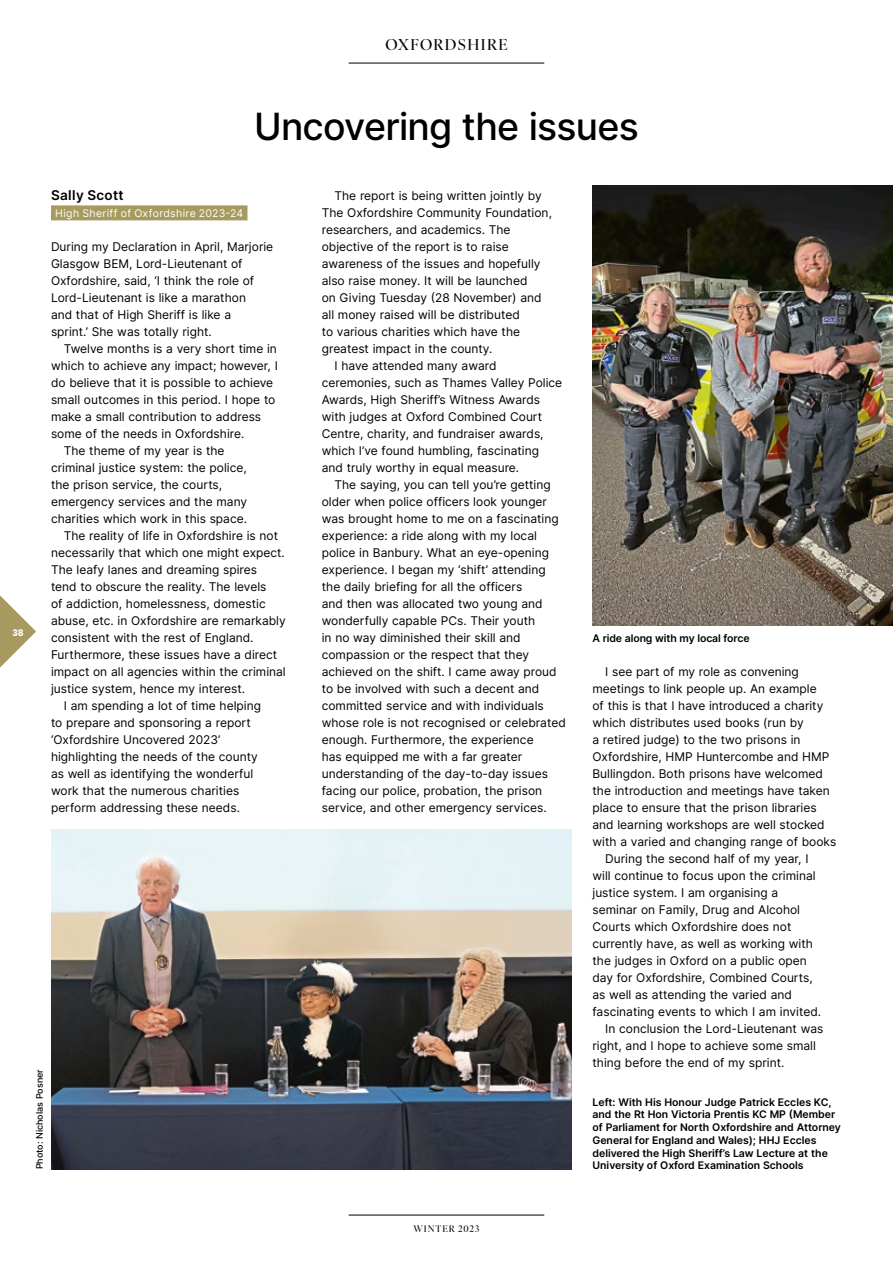
<style>
.page{position:relative;width:893px;height:1263px;background:#fff}
.page>*{position:absolute;margin:0;border:0;box-sizing:border-box;transform-origin:0 0}
.t1{font:500 37.5px "Inter";letter-spacing:-.02em;color:#000}
.t2{font:500 15px "Ivy Ora Display";letter-spacing:.1em;color:#000}
.t3{font:600 13.5px "Inter";letter-spacing:.025em;color:#000}
.t4{font:12px/17px "Inter";color:#000}
.t5{font:600 10.5px/12.8px "Inter";color:#000}
.t6{font:10.5px "Inter";letter-spacing:.03em;color:#fff}
.t7{font:500 9px "Inter";color:#000}
.t8{font:500 9px "Ivy Ora Display";letter-spacing:.1em;color:#000}
.t9{font:700 9px "Poppins";color:#fff}
</style>
<div class="page">
<img style="left:592px;top:185px;width:301px;height:440px">
<img style="left:51px;top:829px;width:520px;height:340px">
<hr style="left:349px;top:1215px;width:195px;height:1px;background:#000">
<svg style="left:0;top:595px;width:36px;height:72px"></svg>
<hr style="left:349px;top:63px;width:195px;height:1px;background:#000">
<div style="left:51px;top:205px;width:196px;height:15px;background:#a69a5e"></div>
<p class="t2" style="left:385px;top:33px;width:124px">OXFORDSHIRE</p>
<h1 class="t1" style="left:254px;top:99px;width:386px">Uncovering the issues</h1>
<p class="t9" style="left:12px;top:628px;width:13px">38</p>
<p class="t3" style="left:51px;top:185px;width:74px">Sally Scott</p>
<p class="t6" style="left:55px;top:205px;width:190px">High Sheriff of Oxfordshire 2023-24</p>
<p class="t4" style="left:51px;top:238px;width:224px">During my Declaration in April, Marjorie Glasgow BEM, Lord-Lieutenant of Oxfordshire, said, ‘I think the role of Lord-Lieutenant is like a marathon<br>and that of High Sheriff is like a<br>sprint.’ She was totally right.</p>
<p class="t4" style="left:64px;top:340px;width:215px">Twelve months is a very short time in</p>
<p class="t4" style="left:51px;top:357px;width:228px">which to achieve any impact; however, I</p>
<p class="t4" style="left:51px;top:374px;width:224px">do believe that it is possible to achieve</p>
<p class="t4" style="left:51px;top:391px;width:226px">small outcomes in this period. I hope to</p>
<p class="t4" style="left:51px;top:408px;width:212px">make a small contribution to address</p>
<p class="t4" style="left:51px;top:425px;width:195px">some of the needs in Oxfordshire.</p>
<p class="t4" style="left:64px;top:442px;width:162px">The theme of my year is the</p>
<p class="t4" style="left:51px;top:459px;width:197px">criminal justice system: the police,</p>
<p class="t4" style="left:51px;top:476px;width:173px">the prison service, the courts,</p>
<p class="t4" style="left:51px;top:493px;width:198px">emergency services and the many</p>
<p class="t4" style="left:51px;top:510px;width:197px">charities which work in this space.</p>
<p class="t4" style="left:64px;top:527px;width:216px">The reality of life in Oxfordshire is not</p>
<p class="t4" style="left:51px;top:544px;width:235px">necessarily that which one might expect.</p>
<p class="t4" style="left:51px;top:561px;width:208px">The leafy lanes and dreaming spires</p>
<p class="t4" style="left:51px;top:578px;width:217px">tend to obscure the reality. The levels</p>
<p class="t4" style="left:51px;top:595px;width:216px">of addiction, homelessness, domestic</p>
<p class="t4" style="left:51px;top:612px;width:236px">abuse, etc. in Oxfordshire are remarkably</p>
<p class="t4" style="left:51px;top:629px;width:204px">consistent with the rest of England.</p>
<p class="t4" style="left:51px;top:646px;width:228px">Furthermore, these issues have a direct</p>
<p class="t4" style="left:51px;top:663px;width:236px">impact on all agencies within the criminal</p>
<p class="t4" style="left:51px;top:680px;width:196px">justice system, hence my interest.</p>
<p class="t4" style="left:64px;top:697px;width:199px">I am spending a lot of time helping</p>
<p class="t4" style="left:51px;top:714px;width:201px">to prepare and sponsoring a report</p>
<p class="t4" style="left:51px;top:731px;width:171px">‘Oxfordshire Uncovered 2023’</p>
<p class="t4" style="left:51px;top:748px;width:208px">highlighting the needs of the county</p>
<p class="t4" style="left:51px;top:765px;width:204px">as well as identifying the wonderful</p>
<p class="t4" style="left:51px;top:782px;width:190px">work that the numerous charities</p>
<p class="t4" style="left:51px;top:799px;width:190px">perform addressing these needs.</p>
<p class="t7" style="left:33px;top:1169px;width:102px;rotate:-90deg">Photo: Nicholas Posner</p>
<p class="t4" style="left:334px;top:187px;width:209px">The report is being written jointly by</p>
<p class="t4" style="left:322px;top:204px;width:232px">The Oxfordshire Community Foundation,</p>
<p class="t4" style="left:322px;top:221px;width:190px">researchers, and academics. The</p>
<p class="t4" style="left:322px;top:238px;width:188px">objective of the report is to raise</p>
<p class="t4" style="left:322px;top:255px;width:220px">awareness of the issues and hopefully</p>
<p class="t4" style="left:322px;top:272px;width:207px">also raise money. It will be launched</p>
<p class="t4" style="left:322px;top:289px;width:221px">on Giving Tuesday (28 November) and</p>
<p class="t4" style="left:322px;top:306px;width:200px">all money raised will be distributed</p>
<p class="t4" style="left:322px;top:323px;width:200px">to various charities which have the</p>
<p class="t4" style="left:322px;top:340px;width:172px">greatest impact in the county.</p>
<p class="t4" style="left:334px;top:357px;width:164px">I have attended many award</p>
<p class="t4" style="left:322px;top:374px;width:242px">ceremonies, such as Thames Valley Police</p>
<p class="t4" style="left:322px;top:391px;width:220px">Awards, High Sheriff’s Witness Awards</p>
<p class="t4" style="left:322px;top:408px;width:222px">with judges at Oxford Combined Court</p>
<p class="t4" style="left:322px;top:425px;width:223px">Centre, charity, and fundraiser awards,</p>
<p class="t4" style="left:322px;top:442px;width:219px">which I’ve found humbling, fascinating</p>
<p class="t4" style="left:322px;top:459px;width:199px">and truly worthy in equal measure.</p>
<p class="t4" style="left:334px;top:476px;width:218px">The saying, you can tell you’re getting</p>
<p class="t4" style="left:322px;top:493px;width:227px">older when police officers look younger</p>
<p class="t4" style="left:322px;top:510px;width:238px">was brought home to me on a fascinating</p>
<p class="t4" style="left:322px;top:527px;width:217px">experience: a ride along with my local</p>
<p class="t4" style="left:322px;top:544px;width:229px">police in Banbury. What an eye-opening</p>
<p class="t4" style="left:322px;top:561px;width:225px">experience. I began my ‘shift’ attending</p>
<p class="t4" style="left:322px;top:578px;width:202px">the daily briefing for all the officers</p>
<p class="t4" style="left:322px;top:595px;width:222px">and then was allocated two young and</p>
<p class="t4" style="left:322px;top:612px;width:215px">wonderfully capable PCs. Their youth</p>
<p class="t4" style="left:322px;top:629px;width:201px">in no way diminished their skill and</p>
<p class="t4" style="left:322px;top:646px;width:209px">compassion or the respect that they</p>
<p class="t4" style="left:322px;top:663px;width:236px">achieved on the shift. I came away proud</p>
<p class="t4" style="left:322px;top:680px;width:219px">to be involved with such a decent and</p>
<p class="t4" style="left:322px;top:697px;width:224px">committed service and with individuals</p>
<p class="t4" style="left:322px;top:714px;width:246px">whose role is not recognised or celebrated</p>
<p class="t4" style="left:322px;top:731px;width:213px">enough. Furthermore, the experience</p>
<p class="t4" style="left:322px;top:748px;width:202px">has equipped me with a far greater</p>
<p class="t4" style="left:322px;top:765px;width:228px">understanding of the day-to-day issues</p>
<p class="t4" style="left:322px;top:782px;width:222px">facing our police, probation, the prison</p>
<p class="t4" style="left:322px;top:799px;width:226px">service, and other emergency services.</p>
<p class="t5" style="left:592px;top:632px;width:159px">A ride along with my local force</p>
<p class="t4" style="left:605px;top:663px;width:195px">I see part of my role as convening</p>
<p class="t4" style="left:592px;top:680px;width:226px">meetings to link people up. An example</p>
<p class="t4" style="left:592px;top:697px;width:232px">of this is that I have introduced a charity</p>
<p class="t4" style="left:592px;top:714px;width:213px">which distributes used books (run by</p>
<p class="t4" style="left:592px;top:731px;width:210px">a retired judge) to the two prisons in</p>
<p class="t4" style="left:592px;top:748px;width:238px">Oxfordshire, HMP Huntercombe and HMP</p>
<p class="t4" style="left:592px;top:765px;width:232px">Bullingdon. Both prisons have welcomed</p>
<p class="t4" style="left:592px;top:782px;width:239px">the introduction and meetings have taken</p>
<p class="t4" style="left:592px;top:799px;width:226px">place to ensure that the prison libraries</p>
<p class="t4" style="left:592px;top:816px;width:234px">and learning workshops are well stocked</p>
<p class="t4" style="left:592px;top:833px;width:245px">with a varied and changing range of books</p>
<p class="t4" style="left:605px;top:850px;width:205px">During the second half of my year, I</p>
<p class="t4" style="left:592px;top:867px;width:225px">will continue to focus upon the criminal</p>
<p class="t4" style="left:592px;top:884px;width:187px">justice system. I am organising a</p>
<p class="t4" style="left:592px;top:901px;width:209px">seminar on Family, Drug and Alcohol</p>
<p class="t4" style="left:592px;top:918px;width:200px">Courts which Oxfordshire does not</p>
<p class="t4" style="left:592px;top:935px;width:222px">currently have, as well as working with</p>
<p class="t4" style="left:592px;top:952px;width:216px">the judges in Oxford on a public open</p>
<p class="t4" style="left:592px;top:969px;width:222px">day for Oxfordshire, Combined Courts,</p>
<p class="t4" style="left:592px;top:986px;width:201px">as well as attending the varied and</p>
<p class="t4" style="left:592px;top:1003px;width:230px">fascinating events to which I am invited.</p>
<p class="t4" style="left:605px;top:1020px;width:220px">In conclusion the Lord-Lieutenant was</p>
<p class="t4" style="left:592px;top:1037px;width:225px">right, and I hope to achieve some small</p>
<p class="t4" style="left:592px;top:1054px;width:193px">thing before the end of my sprint.</p>
<p class="t5" style="left:592px;top:1095px;width:250px">Left: With His Honour Judge Patrick Eccles KC, and the Rt Hon Victoria Prentis KC MP (Member of Parliament for North Oxfordshire and Attorney General for England and Wales); HHJ Eccles delivered the High Sheriff’s Law Lecture at the University of Oxford Examination Schools</p>
<p class="t8" style="left:414px;top:1222px;width:67px">WINTER 2023</p>
</div>
